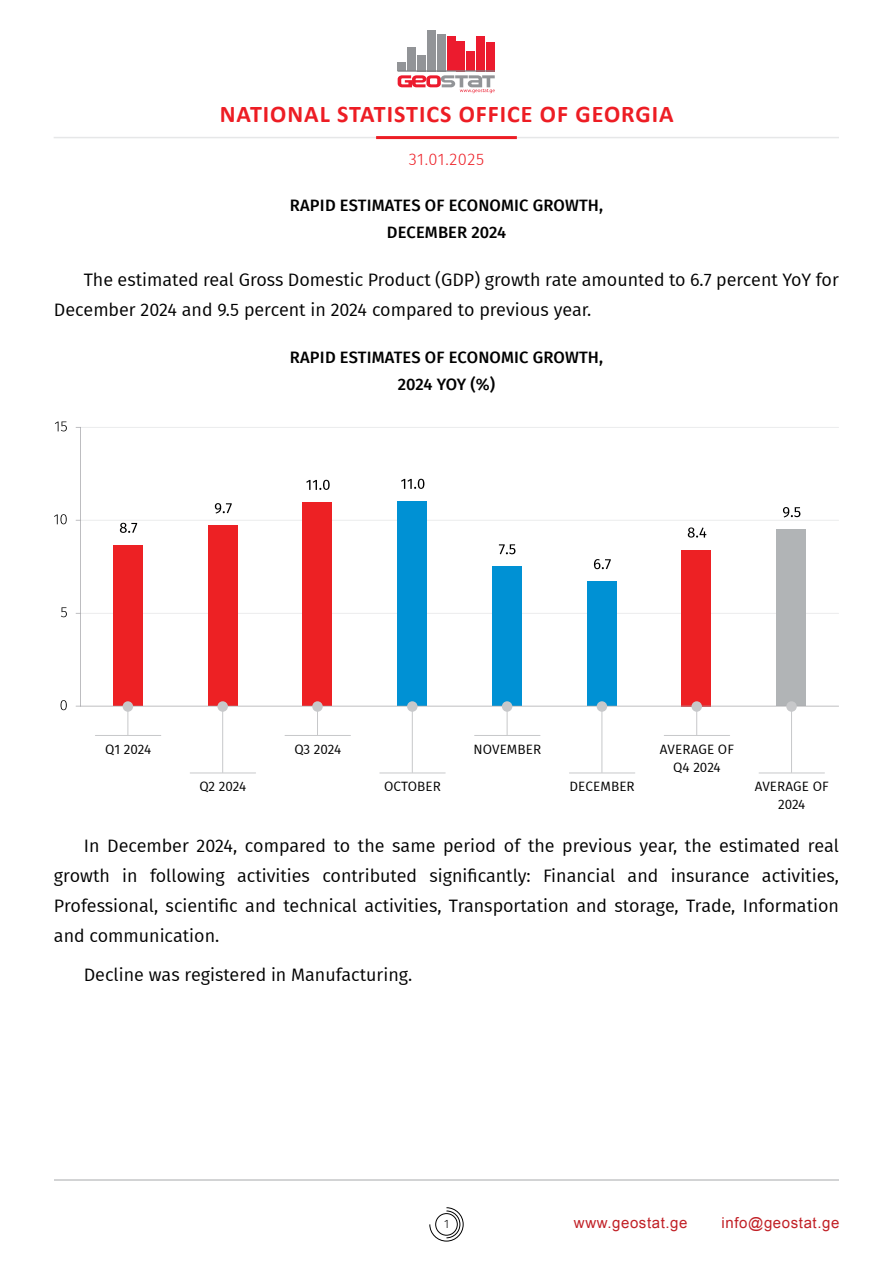
<style>
.page{position:relative;width:893px;height:1263px;background:#fff}
.page>*{position:absolute;margin:0;border:0;box-sizing:border-box;transform-origin:0 0}
.t1{font:700 24px "Calibri";letter-spacing:.04em;color:#ed1d24}
.t2{font:18px/30px "Fira GO";color:#000}
.t3{font:500 16.5px/27px "Fira GO";letter-spacing:.01em;color:#000;text-align:center}
.t4{font:300 16.5px "Fira GO";letter-spacing:.025em;color:#ed1d24}
.t5{font:15px "BPG Ingiri Arial";letter-spacing:.04em;color:#c12026}
.t6{font:13.5px/18px "Fira GO";letter-spacing:.005em;color:#000;text-align:center}
.t7{font:300 12px "Fira GO";color:#000}
</style>
<div class="page">
<svg style="left:429px;top:1207px;width:35px;height:34px"></svg>
<hr style="left:54px;top:1179px;width:785px;height:1px;background:#a7a9ac">
<hr style="left:54px;top:137px;width:785px;height:1px;background:#e6e7e8">
<hr style="left:376px;top:136px;width:141px;height:3px;background:#ed1d24">
<div style="left:398px;top:62px;width:8px;height:9px;background:#929497"></div>
<div style="left:407px;top:47px;width:9px;height:24px;background:#929497"></div>
<div style="left:417px;top:55px;width:9px;height:16px;background:#929497"></div>
<div style="left:427px;top:30px;width:9px;height:41px;background:#929497"></div>
<div style="left:437px;top:34px;width:9px;height:37px;background:#929497"></div>
<div style="left:447px;top:37px;width:8px;height:34px;background:#ec1b2e"></div>
<div style="left:457px;top:41px;width:8px;height:30px;background:#ec1b2e"></div>
<div style="left:466px;top:52px;width:9px;height:19px;background:#ec1b2e"></div>
<div style="left:476px;top:36px;width:9px;height:35px;background:#ec1b2e"></div>
<div style="left:486px;top:42px;width:9px;height:29px;background:#ec1b2e"></div>
<hr style="left:398px;top:70px;width:97px;height:2px;background:#808184">
<svg style="left:398px;top:75px;width:97px;height:18px"></svg>
<svg style="left:61px;top:700px;width:6px;height:10px"></svg>
<svg style="left:61px;top:607px;width:6px;height:10px"></svg>
<svg style="left:54px;top:514px;width:13px;height:10px"></svg>
<svg style="left:55px;top:421px;width:12px;height:10px"></svg>
<hr style="left:190px;top:773px;width:66px;height:1px;background:#c7c8ca">
<hr style="left:222px;top:708px;width:1px;height:64px;background:#c7c8ca">
<hr style="left:569px;top:773px;width:66px;height:1px;background:#c7c8ca">
<hr style="left:602px;top:708px;width:1px;height:64px;background:#c7c8ca">
<hr style="left:380px;top:773px;width:65px;height:1px;background:#c7c8ca">
<hr style="left:412px;top:708px;width:1px;height:64px;background:#c7c8ca">
<hr style="left:759px;top:773px;width:65px;height:1px;background:#c7c8ca">
<hr style="left:791px;top:708px;width:1px;height:64px;background:#c7c8ca">
<hr style="left:95px;top:735px;width:66px;height:1px;background:#c7c8ca">
<hr style="left:475px;top:735px;width:65px;height:1px;background:#c7c8ca">
<hr style="left:285px;top:735px;width:65px;height:1px;background:#c7c8ca">
<hr style="left:664px;top:735px;width:66px;height:1px;background:#c7c8ca">
<svg style="left:76px;top:427px;width:763px;height:308px"></svg>
<h1 class="t1" style="left:220px;top:97px;width:455px">NATIONAL STATISTICS OFFICE OF GEORGIA</h1>
<p class="t4" style="left:409px;top:149px;width:77px">31.01.2025</p>
<p class="t3" style="left:290px;top:192px;width:315px">RAPID ESTIMATES OF ECONOMIC GROWTH,<br>DECEMBER 2024</p>
<p class="t2" style="left:54px;top:264px;width:786px;text-indent:30px">The estimated real Gross Domestic Product (GDP) growth rate amounted to 6.7 percent YoY for<br>December 2024 and 9.5 percent in 2024 compared to previous year.</p>
<p class="t3" style="left:290px;top:344px;width:315px">RAPID ESTIMATES OF ECONOMIC GROWTH,<br>2024 YOY (%)</p>
<p class="t6" style="left:105px;top:740px;width:48px">Q1 2024</p>
<p class="t6" style="left:294px;top:740px;width:48px">Q3 2024</p>
<p class="t6" style="left:473px;top:740px;width:69px">NOVEMBER</p>
<p class="t6" style="left:660px;top:740px;width:76px">AVERAGE OF<br>Q4 2024</p>
<p class="t6" style="left:200px;top:777px;width:48px">Q2 2024</p>
<p class="t6" style="left:384px;top:777px;width:58px">OCTOBER</p>
<p class="t6" style="left:569px;top:777px;width:67px">DECEMBER</p>
<p class="t6" style="left:755px;top:777px;width:76px">AVERAGE OF<br>2024</p>
<p class="t2" style="left:54px;top:831px;width:786px;text-align:justify;text-indent:30px">In December 2024, compared to the same period of the previous year, the estimated real growth in following activities contributed significantly: Financial and insurance activities, Professional, scientific and technical activities, Transportation and storage, Trade, Information and communication.</p>
<p class="t2" style="left:84px;top:960px;width:330px">Decline was registered in Manufacturing.</p>
<p class="t7" style="left:444px;top:1217px;width:6px">1</p>
<p class="t5" style="left:574px;top:1213px;width:115px">www.geostat.ge</p>
<p class="t5" style="left:722px;top:1213px;width:119px">info@geostat.ge</p>
</div>
